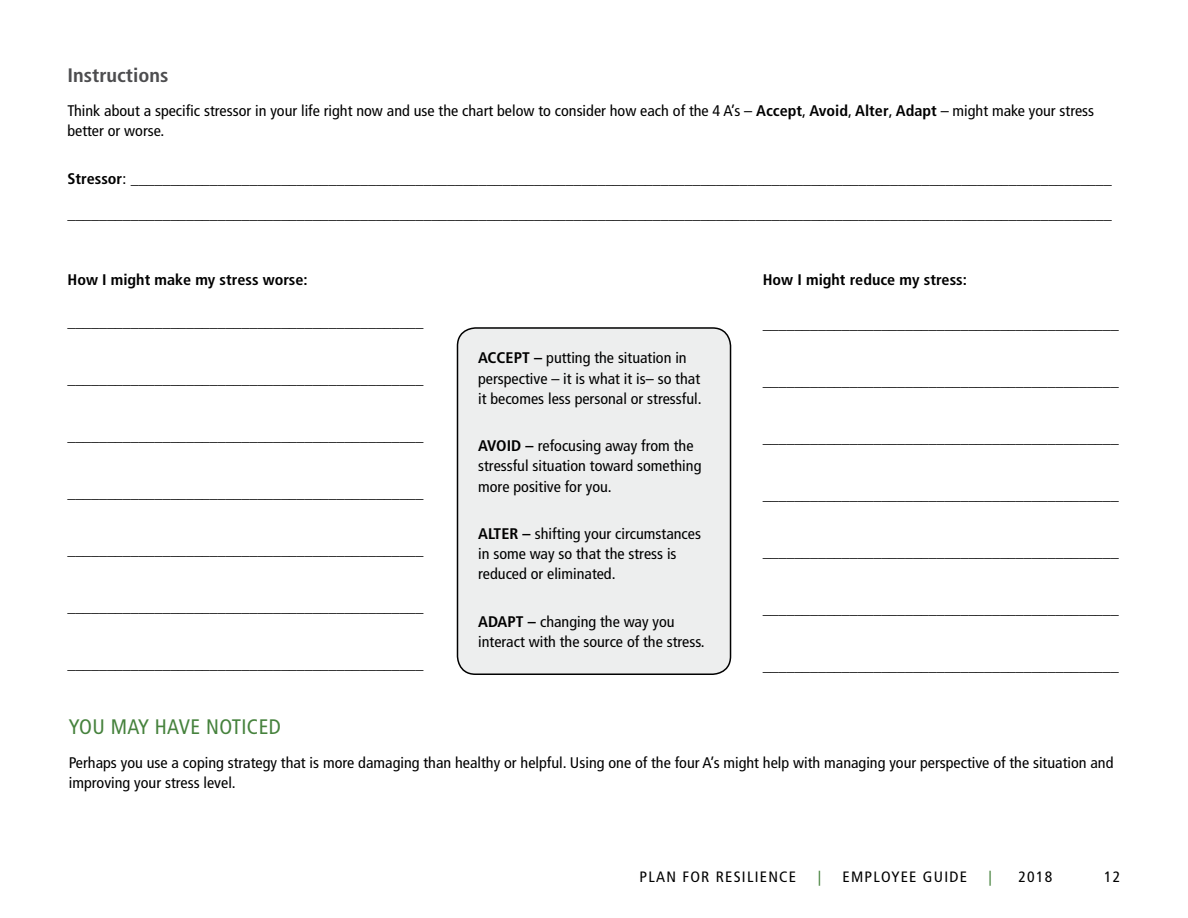
<style>
.page{position:relative;width:1188px;height:918px;background:#fff}
.page>*{position:absolute;margin:0;border:0;box-sizing:border-box;transform-origin:0 0}
.t1{font:condensed 21px "Frutiger LT Std";letter-spacing:.02em;color:#46823d}
.t2{font:700 condensed 19.5px "Frutiger LT Std";color:#4d4d4f;scale:1.05 1}
.t3{font:condensed 15.3px/20.2px "Frutiger LT Std";color:#000;scale:1.05 1}
.t4{font:700 condensed 15.3px "Frutiger LT Std";color:#000;scale:1.05 1}
.t5{font:condensed 15px "Frutiger LT Std";letter-spacing:.08em;color:#000;scale:1.05 1}
.t6{font:condensed 15px "Frutiger LT Std";color:#46823d;scale:1.05 1}
.s1{font-weight:700}
</style>
<div class="page">
<div style="left:458px;top:328px;width:273px;height:346px;background:#edeeee;border-radius:18px"></div>
<div style="left:457px;top:327px;width:274px;height:348px;border:2px solid #000;border-radius:18px"></div>
<p class="t2" style="left:68px;top:64px;width:98px">Instructions</p>
<p class="t3" style="left:68px;top:101px;width:979px">Think about a specific stressor in your life right now and use the chart below to consider how each of the 4 A’s – <span class="s1">Accept</span>, <span class="s1">Avoid</span>, <span class="s1">Alter</span>, <span class="s1">Adapt</span> – might make your stress better or worse.</p>
<p class="t3" style="left:68px;top:169px;width:996px"><span class="s1">Stressor</span>: ____________________________________________________________________________________________________________________________</p>
<p class="t3" style="left:68px;top:203px;width:996px">____________________________________________________________________________________________________________________________________</p>
<p class="t4" style="left:68px;top:270px;width:230px">How I might make my stress worse:</p>
<p class="t3" style="left:68px;top:311px;width:341px">_____________________________________________</p>
<p class="t4" style="left:763px;top:270px;width:196px">How I might reduce my stress:</p>
<p class="t3" style="left:763px;top:314px;width:341px">_____________________________________________</p>
<p class="t3" style="left:68px;top:368px;width:341px">_____________________________________________</p>
<p class="t3" style="left:68px;top:425px;width:341px">_____________________________________________</p>
<p class="t3" style="left:68px;top:482px;width:341px">_____________________________________________</p>
<p class="t3" style="left:68px;top:539px;width:341px">_____________________________________________</p>
<p class="t3" style="left:68px;top:596px;width:341px">_____________________________________________</p>
<p class="t3" style="left:478px;top:348px;width:214px"><span class="s1">ACCEPT –</span> putting the situation in perspective – it is what it is– so that it becomes less personal or stressful.</p>
<p class="t3" style="left:478px;top:436px;width:214px"><span class="s1">AVOID –</span> refocusing away from the stressful situation toward something more positive for you.</p>
<p class="t3" style="left:478px;top:524px;width:214px"><span class="s1">ALTER –</span> shifting your circumstances in some way so that the stress is reduced or eliminated.</p>
<p class="t3" style="left:478px;top:611px;width:217px"><span class="s1">ADAPT –</span> changing the way you interact with the source of the stress.</p>
<p class="t3" style="left:763px;top:371px;width:341px">_____________________________________________</p>
<p class="t3" style="left:763px;top:428px;width:341px">_____________________________________________</p>
<p class="t3" style="left:763px;top:485px;width:341px">_____________________________________________</p>
<p class="t3" style="left:763px;top:542px;width:341px">_____________________________________________</p>
<p class="t3" style="left:763px;top:599px;width:341px">_____________________________________________</p>
<p class="t3" style="left:68px;top:653px;width:341px">_____________________________________________</p>
<p class="t3" style="left:763px;top:656px;width:341px">_____________________________________________</p>
<h1 class="t1" style="left:69px;top:715px;width:214px">YOU MAY HAVE NOTICED</h1>
<p class="t3" style="left:69px;top:753px;width:996px">Perhaps you use a coping strategy that is more damaging than healthy or helpful. Using one of the four A’s might help with managing your perspective of the situation and improving your stress level.</p>
<p class="t5" style="left:640px;top:868px;width:151px">PLAN FOR RESILIENCE</p>
<p class="t6" style="left:818px;top:868px;width:5px">|</p>
<p class="t5" style="left:843px;top:868px;width:120px">EMPLOYEE GUIDE</p>
<p class="t6" style="left:988px;top:868px;width:5px">|</p>
<p class="t5" style="left:1018px;top:868px;width:34px">2018</p>
<p class="t5" style="left:1104px;top:868px;width:17px">12</p>
</div>
